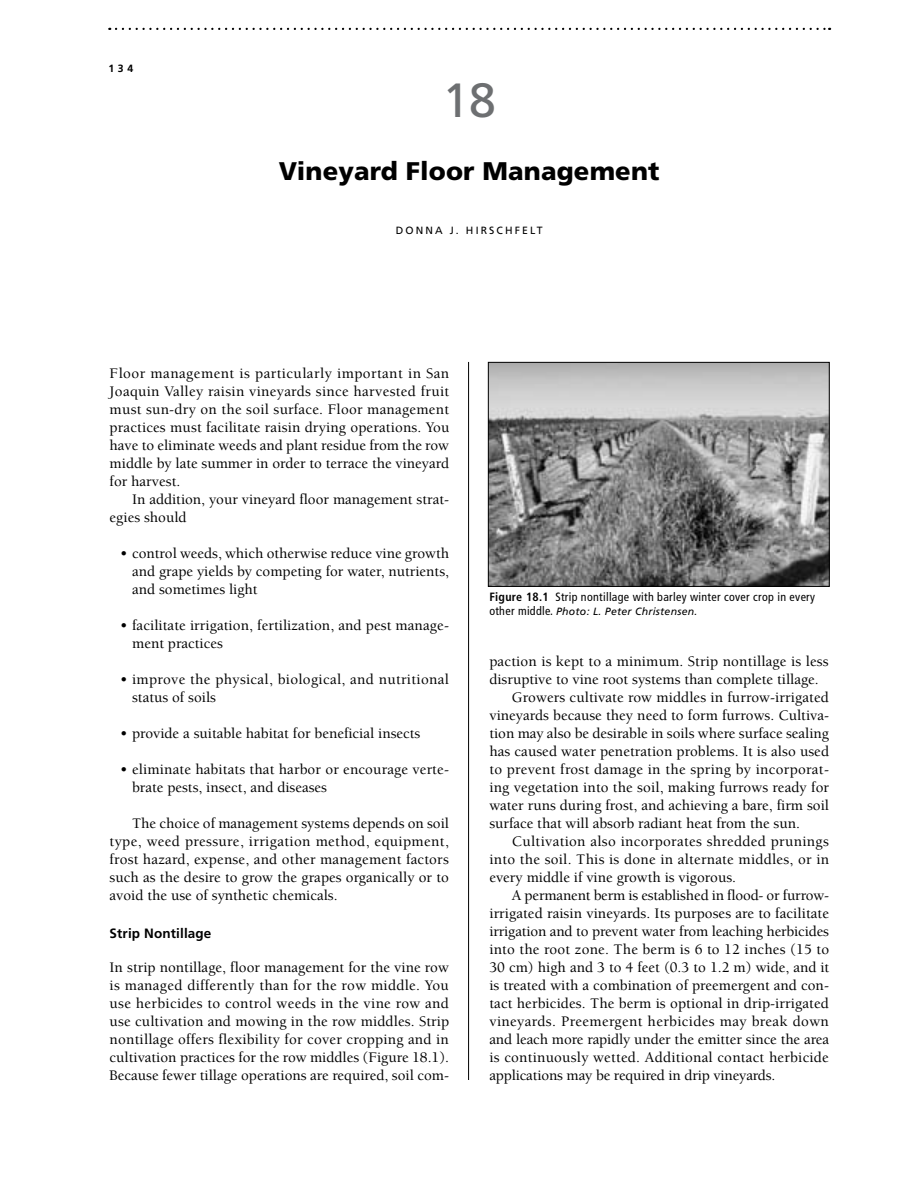
<style>
.page{position:relative;width:918px;height:1188px;background:#fff}
.page>*{position:absolute;margin:0;border:0;box-sizing:border-box;transform-origin:0 0}
.t1{font:48px "Frutiger";color:#6d6f71}
.t2{font:900 25.5px "Frutiger";letter-spacing:.005em;color:#000}
.t3{font:500 15px/18px "Berkeley";color:#000;text-align:justify}
.t4{font:500 15px/18px "Berkeley";letter-spacing:.02em;color:#000}
.t5{font:500 15px "Berkeley";letter-spacing:.025em;color:#000}
.t6{font:700 13.5px "Frutiger";letter-spacing:.01em;color:#000}
.t7{font:condensed 12px "Frutiger";letter-spacing:.025em;color:#000}
.t8{font:italic 10.5px "Frutiger";letter-spacing:.025em;color:#000}
.t9{font:10.5px "Frutiger";letter-spacing:.2em;color:#000}
.t10{font:700 10.5px "Frutiger";color:#000}
.s1{font-weight:700}
.s2{font-style:normal;font-stretch:condensed;font-size:12px}
</style>
<div class="page">
<hr style="left:468px;top:362px;width:1px;height:718px;background:#000">
<svg style="left:116px;top:28px;width:714px;height:2px"></svg>
<img style="left:490px;top:364px;width:338px;height:221px">
<div style="left:488px;top:362px;width:342px;height:225px;border:1px solid #000"></div>
<p class="t10" style="left:108px;top:62px;width:18px">1 34</p>
<h1 class="t1" style="left:443px;top:72px;width:55px">18</h1>
<h2 class="t2" style="left:279px;top:156px;width:382px">Vineyard Floor Management</h2>
<p class="t9" style="left:396px;top:224px;width:148px">D ONNA J. H IRSCHFELT</p>
<p class="t3" style="left:110px;top:365px;width:341px">Floor management is particularly important in San Joaquin Valley raisin vineyards since harvested fruit must sun-dry on the soil surface. Floor management practices must facilitate raisin drying operations. You have to eliminate weeds and plant residue from the row middle by late summer in order to terrace the vineyard for harvest.</p>
<p class="t3" style="left:110px;top:491px;width:341px;text-indent:22px">In addition, your vineyard floor management strat&shy;egies should</p>
<p class="t3" style="left:132px;top:545px;width:318px;text-indent:-12px">• control weeds, which otherwise reduce vine growth and grape yields by competing for water, nutrients, and sometimes light</p>
<p class="t3" style="left:132px;top:617px;width:318px;text-indent:-12px">• facilitate irrigation, fertilization, and pest manage&shy;ment practices</p>
<p class="t4" style="left:132px;top:671px;width:318px;text-indent:-12px">• improve the physical, biological, and nutritional status of soils</p>
<p class="t3" style="left:120px;top:725px;width:302px">• provide a suitable habitat for beneficial insects</p>
<p class="t3" style="left:132px;top:761px;width:318px;text-indent:-12px">• eliminate habitats that harbor or encourage verte&shy;brate pests, insect, and diseases</p>
<p class="t3" style="left:110px;top:815px;width:341px;text-indent:22px">The choice of management systems depends on soil type, weed pressure, irrigation method, equipment, frost hazard, expense, and other management factors such as the desire to grow the grapes organically or to avoid the use of synthetic chemicals.</p>
<p class="t6" style="left:110px;top:925px;width:103px">Strip Nontillage</p>
<p class="t3" style="left:110px;top:959px;width:341px">In strip nontillage, floor management for the vine row is managed differently than for the row middle. You use herbicides to control weeds in the vine row and use cultivation and mowing in the row middles. Strip nontillage offers flexibility for cover cropping and in cultivation practices for the row middles (Figure 18.1).<br>Because fewer tillage operations are required, soil com-</p>
<p class="t7" style="left:489px;top:590px;width:327px"><span class="s1">Figure 18.1</span> Strip nontillage with barley winter cover crop in every</p>
<p class="t8" style="left:489px;top:605px;width:210px"><span class="s2">other middle.</span> Photo: L. Peter Christensen.</p>
<p class="t3" style="left:489px;top:653px;width:341px">paction is kept to a minimum. Strip nontillage is less</p>
<p class="t3" style="left:489px;top:671px;width:331px">disruptive to vine root systems than complete tillage.</p>
<p class="t3" style="left:512px;top:689px;width:318px">Growers cultivate row middles in furrow-irrigated</p>
<p class="t3" style="left:489px;top:707px;width:341px">vineyards because they need to form furrows. Cultiva-</p>
<p class="t3" style="left:489px;top:725px;width:341px">tion may also be desirable in soils where surface sealing</p>
<p class="t3" style="left:489px;top:743px;width:341px">has caused water penetration problems. It is also used</p>
<p class="t4" style="left:489px;top:761px;width:341px">to prevent frost damage in the spring by incorporat-</p>
<p class="t3" style="left:489px;top:779px;width:341px">ing vegetation into the soil, making furrows ready for</p>
<p class="t3" style="left:489px;top:797px;width:341px">water runs during frost, and achieving a bare, firm soil</p>
<p class="t3" style="left:489px;top:815px;width:312px">surface that will absorb radiant heat from the sun.</p>
<p class="t4" style="left:512px;top:833px;width:318px">Cultivation also incorporates shredded prunings</p>
<p class="t3" style="left:489px;top:851px;width:341px">into the soil. This is done in alternate middles, or in</p>
<p class="t3" style="left:489px;top:869px;width:248px">every middle if vine growth is vigorous.</p>
<p class="t3" style="left:512px;top:887px;width:319px">A permanent berm is established in flood- or furrow-</p>
<p class="t3" style="left:489px;top:905px;width:341px">irrigated raisin vineyards. Its purposes are to facilitate</p>
<p class="t3" style="left:489px;top:923px;width:341px">irrigation and to prevent water from leaching herbicides</p>
<p class="t3" style="left:489px;top:941px;width:341px">into the root zone. The berm is 6 to 12 inches (15 to</p>
<p class="t3" style="left:489px;top:959px;width:341px">30 cm) high and 3 to 4 feet (0.3 to 1.2 m) wide, and it</p>
<p class="t3" style="left:489px;top:977px;width:341px">is treated with a combination of preemergent and con-</p>
<p class="t3" style="left:489px;top:995px;width:341px">tact herbicides. The berm is optional in drip-irrigated</p>
<p class="t5" style="left:489px;top:1013px;width:341px">vineyards. Preemergent herbicides may break down</p>
<p class="t3" style="left:489px;top:1031px;width:341px">and leach more rapidly under the emitter since the area</p>
<p class="t3" style="left:489px;top:1049px;width:341px">is continuously wetted. Additional contact herbicide</p>
<p class="t3" style="left:489px;top:1067px;width:288px">applications may be required in drip vineyards.</p>
</div>
